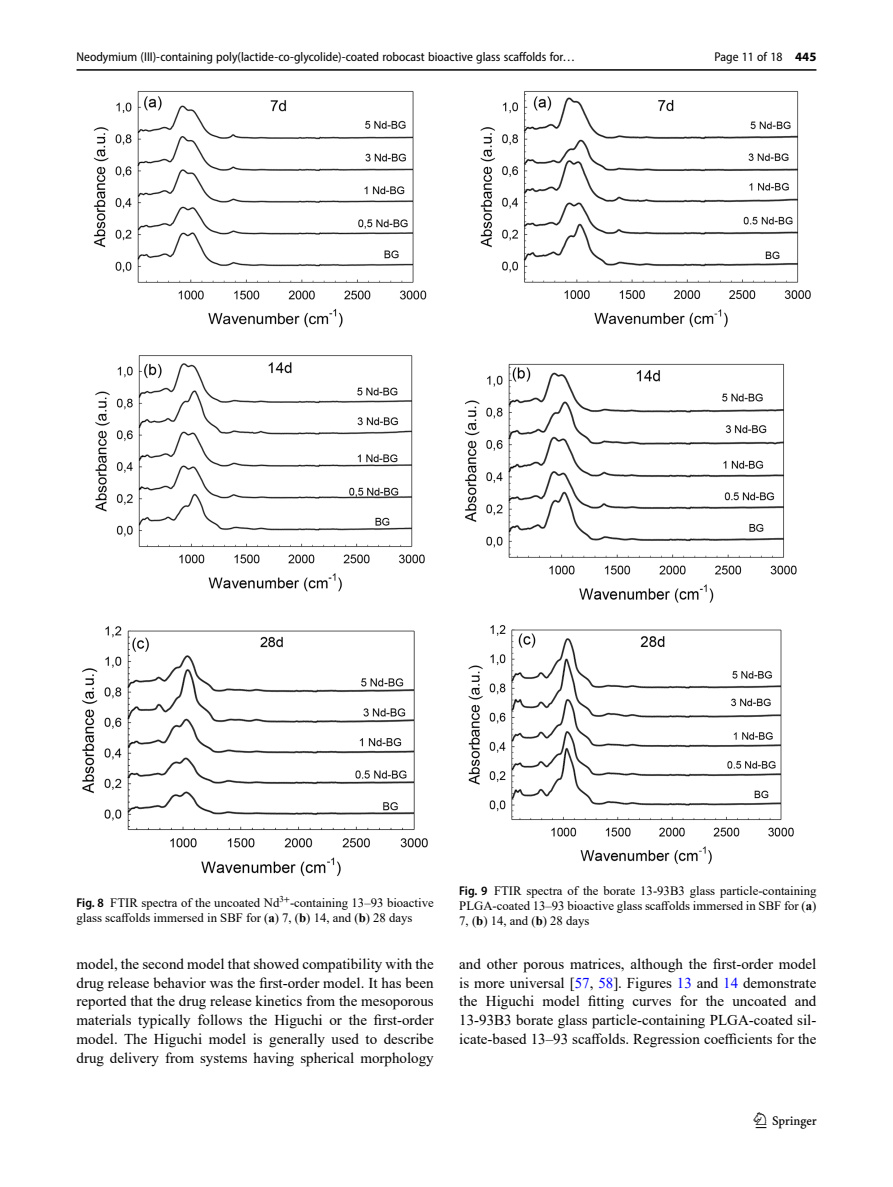
<style>
.page{position:relative;width:893px;height:1187px;background:#fff}
.page>*{position:absolute;margin:0;border:0;box-sizing:border-box;transform-origin:0 0}
.t1{font:22.5px "Springnew";color:#000}
.Body_Text_Indent{font:15px/18.8px "Times New Roman";color:#000;text-align:justify}
.Figure_Caption{font:12.75px/15px "Times New Roman";color:#000;text-align:justify}
.t2{font:semi-condensed 12.75px "Myriad Pro";color:#000}
.s1{font-weight:700;font-stretch:normal}
.s2{font-family:"Myriad Pro";font-weight:600;font-stretch:semi-condensed}
.s3{font-weight:700}
.s4{color:#00f}
</style>
<div class="page">
<hr style="left:77px;top:69px;width:739px;height:2px;background:#000">
<img style="left:465px;top:91px;width:346px;height:773px">
<img style="left:82px;top:91px;width:346px;height:786px">
<p class="t2" style="left:77px;top:49px;width:500px">Neodymium (III)-containing poly(lactide-co-glycolide)-coated robocast bioactive glass scaffolds for…</p>
<p class="t2" style="left:715px;top:49px;width:103px">Page 11 of 18 <span class="s1">445</span></p>
<p class="Figure_Caption" style="left:77px;top:895px;width:359px"><span class="s2">Fig. 8</span> FTIR spectra of the uncoated Nd<sup>3</sup><sup>+</sup>-containing 13–93 bioactive glass scaffolds immersed in SBF for (<span class="s3">a</span>) 7, (<span class="s3">b</span>) 14, and (<span class="s3">b</span>) 28 days</p>
<p class="Body_Text_Indent" style="left:77px;top:953px;width:359px">model, the second model that showed compatibility with the drug release behavior was the first-order model. It has been reported that the drug release kinetics from the mesoporous materials typically follows the Higuchi or the first-order model. The Higuchi model is generally used to describe drug delivery from systems having spherical morphology</p>
<p class="Figure_Caption" style="left:459px;top:882px;width:359px"><span class="s2">Fig. 9</span> FTIR spectra of the borate 13-93B3 glass particle-containing PLGA-coated 13–93 bioactive glass scaffolds immersed in SBF for (<span class="s3">a</span>)<br>7, (<span class="s3">b</span>) 14, and (<span class="s3">b</span>) 28 days</p>
<p class="Body_Text_Indent" style="left:459px;top:953px;width:359px">and other porous matrices, although the first-order model is more universal [<span class="s4">57</span>, <span class="s4">58</span>]. Figures <span class="s4">13</span> and <span class="s4">14</span> demonstrate the Higuchi model fitting curves for the uncoated and 13-93B3 borate glass particle-containing PLGA-coated sil&shy;icate-based 13–93 scaffolds. Regression coefficients for the</p>
<h1 class="t1" style="left:756px;top:1107px;width:63px">1 3</h1>
</div>
